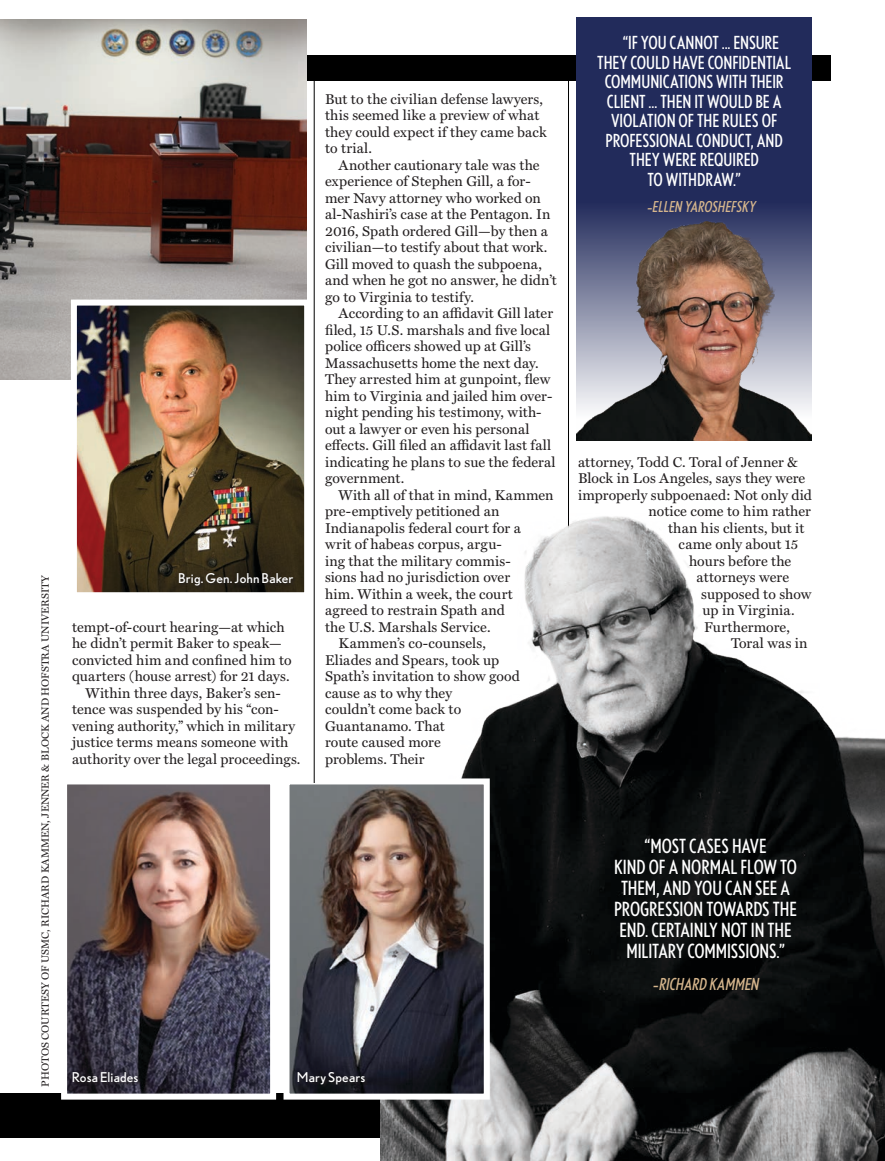
<style>
.page{position:relative;width:885px;height:1161px;background:#fff}
.page>*{position:absolute;margin:0;border:0;box-sizing:border-box;transform-origin:0 0}
.t1{font:condensed 19.5px/21px "Nobel";letter-spacing:-.005em;color:#fff;text-align:center}
.t2{font:condensed 18px "Nobel";letter-spacing:-.005em;color:#fff}
.t3{font:italic condensed 16.5px "Nobel";color:#d6b68d}
.t4{font:italic condensed 15px "Nobel";color:#d6b68d}
.t5{font:14.25px/16.5px "Miller Text";letter-spacing:.01em;color:#231f20}
.t6{font:13.5px "Nobel";letter-spacing:.01em;color:#fff}
.t7{font:10.5px "Miller Text";color:#231f20}
</style>
<div class="page">
<hr style="left:568px;top:76px;width:1px;height:454px;background:#000">
<div style="left:0;top:1094px;width:384px;height:44px;background:#000"></div>
<img style="left:380px;top:516px;width:504px;height:645px">
<div style="left:0;top:56px;width:830px;height:25px;background:#000"></div>
<img style="left:0;top:20px;width:306px;height:360px">
<img style="left:68px;top:785px;width:201px;height:308px">
<div style="left:61px;top:778px;width:215px;height:322px;border:6px solid #fff"></div>
<img style="left:290px;top:785px;width:192px;height:308px">
<div style="left:283px;top:778px;width:206px;height:322px;border:6px solid #fff"></div>
<div style="left:576px;top:18px;width:235px;height:423px;background:#222b5b"></div>
<img style="left:576px;top:221px;width:235px;height:220px">
<img style="left:78px;top:307px;width:225px;height:284px">
<div style="left:71px;top:300px;width:239px;height:298px;border:6px solid #fff"></div>
<hr style="left:314px;top:76px;width:1px;height:707px;background:#000">
<div style="left:179px;top:573px;width:118px;height:16px;background:#231f20;opacity:.75"></div>
<div style="left:73px;top:1072px;width:69px;height:14px;background:#231f20;opacity:.75"></div>
<div style="left:298px;top:1072px;width:70px;height:17px;background:#231f20;opacity:.75"></div>
<p class="t7" style="left:37px;top:1087px;width:513px;rotate:-90deg">PHOTOS COURTESY OF USMC, RICHARD KAMMEN, JENNER &amp; BLOCK AND HOFSTRA UNIVERSITY</p>
<p class="t6" style="left:178px;top:571px;width:117px">Brig. Gen. John Baker</p>
<p class="t5" style="left:72px;top:617px;width:214px">tempt-of-court hearing—at which</p>
<p class="t5" style="left:72px;top:634px;width:211px">he didn’t permit Baker to speak—</p>
<p class="t5" style="left:72px;top:650px;width:221px">convicted him and confined him to</p>
<p class="t5" style="left:72px;top:667px;width:219px">quarters (house arrest) for 21 days.</p>
<p class="t5" style="left:85px;top:683px;width:197px">Within three days, Baker’s sen-</p>
<p class="t5" style="left:72px;top:700px;width:208px">tence was suspended by his “con-</p>
<p class="t5" style="left:72px;top:716px;width:225px">vening authority,” which in military</p>
<p class="t5" style="left:72px;top:733px;width:218px">justice terms means someone with</p>
<p class="t5" style="left:72px;top:749px;width:230px">authority over the legal proceedings.</p>
<p class="t5" style="left:325px;top:89px;width:223px">But to the civilian defense lawyers, this seemed like a preview of what they could expect if they came back to trial.</p>
<p class="t5" style="left:325px;top:155px;width:233px;text-indent:13px">Another cautionary tale was the experience of Stephen Gill, a for&shy;mer Navy attorney who worked on al-Nashiri’s case at the Pentagon. In 2016, Spath ordered Gill—by then a civilian—to testify about that work.<br>Gill moved to quash the subpoena, and when he got no answer, he didn’t go to Virginia to testify.</p>
<p class="t5" style="left:325px;top:304px;width:232px;text-indent:13px">According to an affidavit Gill later filed, 15 U.S. marshals and five local police officers showed up at Gill’s Massachusetts home the next day.<br>They arrested him at gunpoint, flew him to Virginia and jailed him over&shy;night pending his testimony, with&shy;out a lawyer or even his personal effects. Gill filed an affidavit last fall indicating he plans to sue the federal government.</p>
<p class="t5" style="left:338px;top:485px;width:216px">With all of that in mind, Kammen</p>
<p class="t5" style="left:325px;top:502px;width:176px">pre-emptively petitioned an</p>
<p class="t5" style="left:325px;top:518px;width:197px">Indianapolis federal court for a</p>
<p class="t5" style="left:325px;top:535px;width:178px">writ of habeas corpus, argu-</p>
<p class="t5" style="left:325px;top:551px;width:187px">ing that the military commis-</p>
<p class="t5" style="left:325px;top:568px;width:186px">sions had no jurisdiction over</p>
<p class="t5" style="left:325px;top:584px;width:189px">him. Within a week, the court</p>
<p class="t5" style="left:325px;top:601px;width:181px">agreed to restrain Spath and</p>
<p class="t5" style="left:325px;top:617px;width:167px">the U.S. Marshals Service.</p>
<p class="t5" style="left:338px;top:634px;width:149px">Kammen’s co-counsels,</p>
<p class="t5" style="left:325px;top:650px;width:176px">Eliades and Spears, took up</p>
<p class="t5" style="left:325px;top:667px;width:196px">Spath’s invitation to show good</p>
<p class="t5" style="left:325px;top:683px;width:129px">cause as to why they</p>
<p class="t5" style="left:325px;top:700px;width:138px">couldn’t come back to</p>
<p class="t5" style="left:325px;top:716px;width:121px">Guantanamo. That</p>
<p class="t5" style="left:325px;top:733px;width:117px">route caused more</p>
<p class="t5" style="left:325px;top:749px;width:101px">problems. Their</p>
<p class="t6" style="left:72px;top:1070px;width:68px">Rosa Eliades</p>
<p class="t6" style="left:297px;top:1070px;width:70px">Mary Spears</p>
<p class="t2" style="left:622px;top:33px;width:158px">“IF YOU CANNOT ... ENSURE</p>
<p class="t2" style="left:597px;top:52px;width:195px">THEY COULD HAVE CONFIDENTIAL</p>
<p class="t2" style="left:604px;top:72px;width:180px">COMMUNICATIONS WITH THEIR</p>
<p class="t2" style="left:606px;top:91px;width:176px">CLIENT … THEN IT WOULD BE A</p>
<p class="t2" style="left:611px;top:111px;width:168px">VIOLATION OF THE RULES OF</p>
<p class="t2" style="left:605px;top:130px;width:179px">PROFESSIONAL CONDUCT, AND</p>
<p class="t2" style="left:629px;top:150px;width:131px">THEY WERE REQUIRED</p>
<p class="t2" style="left:647px;top:169px;width:95px">TO WITHDRAW.”</p>
<p class="t4" style="left:646px;top:198px;width:113px">—ELLEN YAROSHEFSKY</p>
<p class="t5" style="left:578px;top:452px;width:221px">attorney, Todd C. Toral of Jenner &amp;</p>
<p class="t5" style="left:578px;top:469px;width:228px">Block in Los Angeles, says they were</p>
<p class="t5" style="left:578px;top:485px;width:235px">improperly subpoenaed: Not only did</p>
<p class="t5" style="left:648px;top:502px;width:164px">notice come to him rather</p>
<p class="t5" style="left:667px;top:518px;width:138px">than his clients, but it</p>
<p class="t5" style="left:678px;top:535px;width:121px">came only about 15</p>
<p class="t5" style="left:689px;top:551px;width:104px">hours before the</p>
<p class="t5" style="left:696px;top:568px;width:94px">attorneys were</p>
<p class="t5" style="left:700px;top:584px;width:112px">supposed to show</p>
<p class="t5" style="left:702px;top:601px;width:93px">up in Virginia.</p>
<p class="t5" style="left:703px;top:617px;width:87px">Furthermore,</p>
<p class="t5" style="left:730px;top:634px;width:78px">Toral was in</p>
<h1 class="t1" style="left:614px;top:835px;width:184px">“MOST CASES HAVE<br>KIND OF A NORMAL FLOW TO<br>THEM, AND YOU CAN SEE A<br>PROGRESSION TOWARDS THE<br>END. CERTAINLY NOT IN THE<br>MILITARY COMMISSIONS.”</h1>
<p class="t3" style="left:652px;top:974px;width:111px">—RICHARD KAMMEN</p>
</div>
